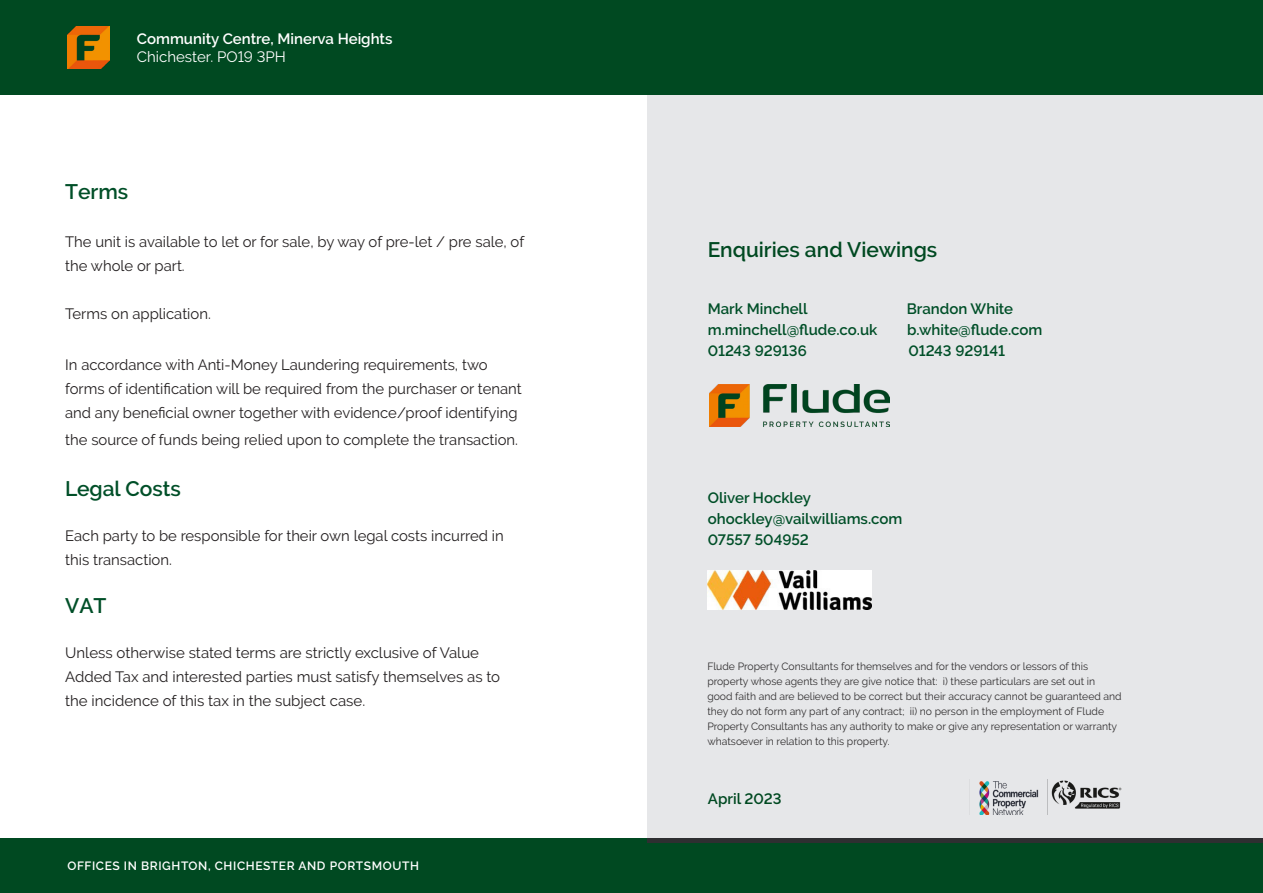
<style>
.page{position:relative;width:1263px;height:893px;background:#fff}
.page>*{position:absolute;margin:0;border:0;box-sizing:border-box;transform-origin:0 0}
.Flude_-_Sub_Header{font:600 21px "Raleway";color:#004921}
.Flude_-_Sub_Header-2{font:600 21px "Raleway";color:#004f28}
.Flude_-_Standard_Par{font:600 21px "Raleway";color:#004f28}
.Flude_-_Sub_Header-3{font:15px/24px "Raleway";color:#231f20}
.Flude_-_Standard_Par-2{font:15px/24px "Raleway";color:#231f20}
.Flude_-_Standard_Par-3{font:600 15px "Raleway";color:#004f28}
.t1{font:600 15px "Raleway";color:#fff}
.Flude_-_Sub_Header-4{font:600 15px "Raleway";color:#004f28}
.t2{font:15px "Raleway";color:#fff}
.t3{font:600 15px "Raleway";color:#004921}
.t4{font:600 12px "Raleway";letter-spacing:.05em;color:#fff}
.Flude_-_Standard_Par-4{font:10.5px/15px "Raleway";color:#312f30}
</style>
<div class="page">
<div style="left:0;top:0;width:1263px;height:95px;background:#004921"></div>
<img style="left:67px;top:26px;width:43px;height:42px">
<div style="left:0;top:838px;width:1263px;height:55px;background:#004921"></div>
<div style="left:647px;top:96px;width:616px;height:747px;background:#e6e7e9"></div>
<img style="left:708px;top:571px;width:163px;height:38px">
<img style="left:710px;top:385px;width:180px;height:42px">
<img style="left:1051px;top:780px;width:71px;height:29px">
<img style="left:979px;top:779px;width:69px;height:35px">
<p class="t1" style="left:137px;top:30px;width:257px">Community Centre, Minerva Heights</p>
<p class="t2" style="left:137px;top:48px;width:151px">Chichester. PO19 3PH</p>
<p class="Flude_-_Sub_Header-2" style="left:65px;top:179px;width:65px">Terms</p>
<p class="Flude_-_Sub_Header-3" style="left:65px;top:229px;width:461px">The unit is available to let or for sale, by way of pre-let / pre sale, of the whole or part.</p>
<p class="Flude_-_Sub_Header-3" style="left:65px;top:301px;width:147px">Terms on application.</p>
<p class="Flude_-_Sub_Header-3" style="left:65px;top:352px;width:458px">In accordance with Anti-Money Laundering requirements, two forms of identification will be required from the purchaser or tenant and any beneficial owner together with evidence/proof identifying</p>
<p class="Flude_-_Sub_Header-3" style="left:65px;top:427px;width:454px">the source of funds being relied upon to complete the transaction.</p>
<p class="Flude_-_Sub_Header-2" style="left:65px;top:476px;width:117px">Legal Costs</p>
<p class="Flude_-_Standard_Par-2" style="left:65px;top:523px;width:440px">Each party to be responsible for their own legal costs incurred in this transaction.</p>
<p class="Flude_-_Standard_Par" style="left:65px;top:593px;width:43px">VAT</p>
<p class="Flude_-_Standard_Par-2" style="left:65px;top:640px;width:436px">Unless otherwise stated terms are strictly exclusive of Value<br>Added Tax and interested parties must satisfy themselves as to the incidence of this tax in the subject case.</p>
<p class="t4" style="left:67px;top:858px;width:353px">OFFICES IN BRIGHTON, CHICHESTER AND PORTSMOUTH</p>
<p class="Flude_-_Sub_Header" style="left:708px;top:238px;width:231px">Enquiries and Viewings</p>
<p class="Flude_-_Sub_Header-4" style="left:708px;top:300px;width:101px">Mark Minchell</p>
<p class="Flude_-_Sub_Header-4" style="left:907px;top:300px;width:108px">Brandon White</p>
<p class="Flude_-_Standard_Par-3" style="left:708px;top:321px;width:171px">m.minchell@flude.co.uk</p>
<p class="Flude_-_Standard_Par-3" style="left:907px;top:321px;width:137px">b.white@flude.com</p>
<p class="Flude_-_Standard_Par-3" style="left:708px;top:342px;width:101px">01243 929136</p>
<p class="Flude_-_Standard_Par-3" style="left:908px;top:342px;width:98px">01243 929141</p>
<p class="Flude_-_Standard_Par-3" style="left:708px;top:489px;width:105px">Oliver Hockley</p>
<p class="Flude_-_Standard_Par-3" style="left:708px;top:510px;width:196px">ohockley@vailwilliams.com</p>
<p class="Flude_-_Standard_Par-3" style="left:708px;top:531px;width:103px">07557 504952</p>
<p class="Flude_-_Standard_Par-4" style="left:707px;top:659px;width:416px">Flude Property Consultants for themselves and for the vendors or lessors of this property whose agents they are give notice that: i) these particulars are set out in good faith and are believed to be correct but their accuracy cannot be guaranteed and they do not form any part of any contract; ii) no person in the employment of Flude Property Consultants has any authority to make or give any representation or warranty whatsoever in relation to this property.</p>
<p class="t3" style="left:708px;top:790px;width:75px">April 2023</p>
</div>
